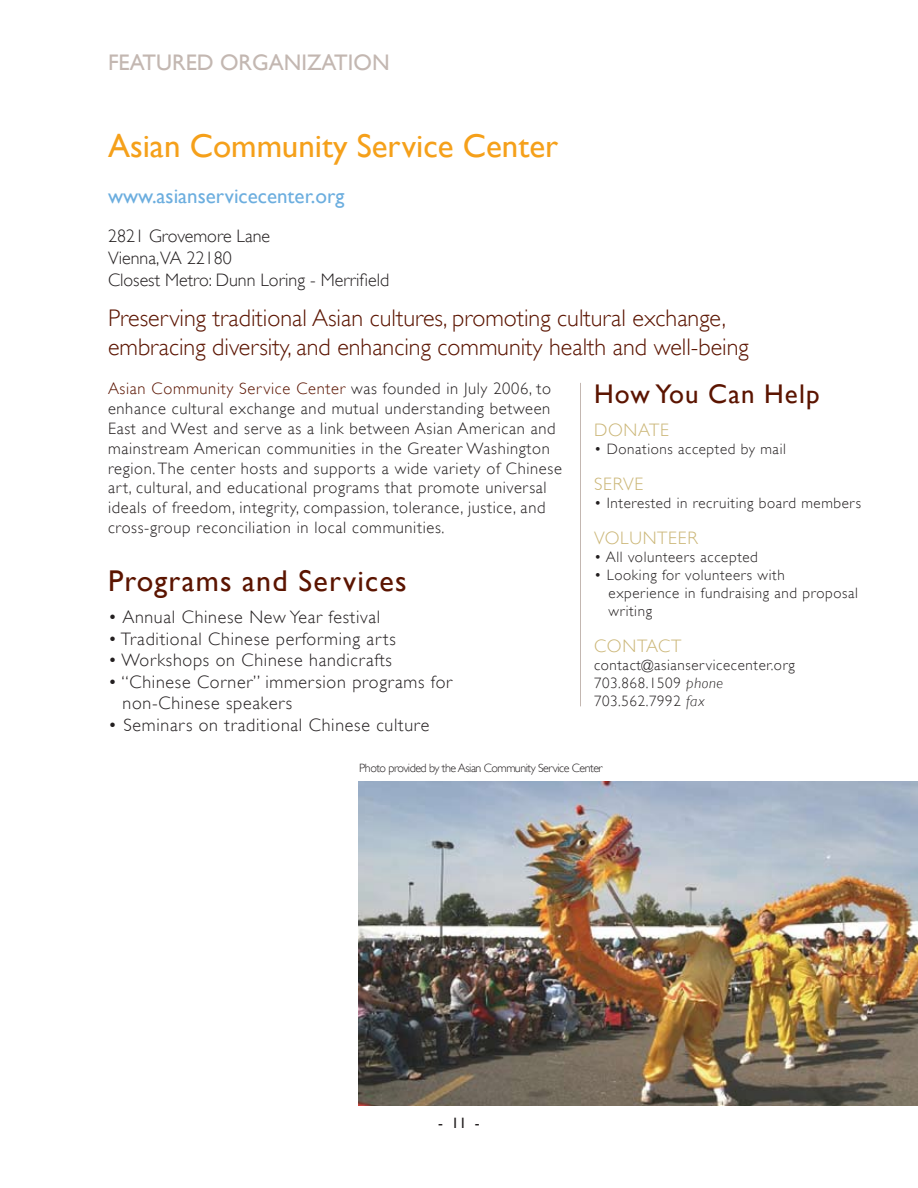
<style>
.page{position:relative;width:918px;height:1188px;background:#fff}
.page>*{position:absolute;margin:0;border:0;box-sizing:border-box;transform-origin:0 0}
.t1{font:33px "Gill Sans";color:#f5a01a}
.t2{font:30px "Gill Sans";letter-spacing:.04em;color:#5b1400}
.t3{font:27px "Gill Sans";letter-spacing:.04em;color:#5b1400}
.t4{font:300 24px/28.8px "Gill Sans";color:#5b1400}
.t5{font:22.5px "Gill Sans";color:#c3b7b1}
.t6{font:21px "Gill Sans";color:#6caedf}
.t7{font:300 18px/21.6px "Gill Sans";letter-spacing:.04em;color:#231f20}
.t8{font:300 18px/21.6px "Gill Sans";color:#231f20}
.t9{font:300 18px "Gill Sans";letter-spacing:.04em;color:#cbb677}
.t10{font:300 16.5px/19.8px "Gill Sans";letter-spacing:.04em;color:#231f20}
.t11{font:300 15px/18px "Gill Sans";letter-spacing:.04em;color:#231f20}
.t12{font:15px "Gill Sans";color:#231f20}
.t13{font:300 12px "Gill Sans";letter-spacing:-.04em;color:#231f20}
.s1{color:#5b1400}
.s2{font-style:italic}
</style>
<div class="page">
<hr style="left:580px;top:383px;width:1px;height:323px;background:#c3b7b1">
<img style="left:358px;top:782px;width:560px;height:324px">
<h3 class="t5" style="left:108px;top:49px;width:283px">FEATURED ORGANIZATION</h3>
<h1 class="t1" style="left:108px;top:127px;width:452px">Asian Community Service Center</h1>
<p class="t6" style="left:108px;top:184px;width:238px">www.asianservicecenter.org</p>
<p class="t8" style="left:108px;top:225px;width:283px">2821 Grovemore Lane<br>Vienna,VA 22180<br>Closest Metro: Dunn Loring - Merrifield</p>
<h3 class="t4" style="left:108px;top:304px;width:642px">Preserving traditional Asian cultures, promoting cultural exchange, embracing diversity, and enhancing community health and well-being</h3>
<p class="t10" style="left:108px;top:379px;width:455px"><span class="s1">Asian Community Service Center</span> was founded in July 2006, to enhance cultural exchange and mutual understanding between East and West and serve as a link between Asian American and mainstream American communities in the Greater Washington region. The center hosts and supports a wide variety of Chinese art, cultural, and educational programs that promote universal ideals of freedom, integrity, compassion, tolerance, justice, and cross-group reconciliation in local communities.</p>
<h3 class="t3" style="left:594px;top:378px;width:227px">How You Can Help</h3>
<p class="t9" style="left:594px;top:419px;width:76px">DONATE</p>
<p class="t11" style="left:594px;top:440px;width:193px">• Donations accepted by mail</p>
<p class="t9" style="left:594px;top:473px;width:51px">SERVE</p>
<p class="t11" style="left:594px;top:494px;width:269px">• Interested in recruiting board members</p>
<p class="t9" style="left:594px;top:527px;width:105px">VOLUNTEER</p>
<p class="t11" style="left:594px;top:548px;width:165px">• All volunteers accepted</p>
<p class="t11" style="left:609px;top:566px;width:251px;text-indent:-15px">• Looking for volunteers with experience in fundraising and proposal writing</p>
<p class="t9" style="left:594px;top:635px;width:89px">CONTACT</p>
<p class="t11" style="left:594px;top:656px;width:203px">contact@asianservicecenter.org<br>703.868.1509 <span class="s2">phone<br></span>703.562.7992 <span class="s2">fax</span></p>
<h2 class="t2" style="left:108px;top:563px;width:300px">Programs and Services</h2>
<p class="t7" style="left:108px;top:606px;width:274px">• Annual Chinese New Year festival</p>
<p class="t7" style="left:108px;top:628px;width:289px">• Traditional Chinese performing arts</p>
<p class="t7" style="left:108px;top:649px;width:285px">• Workshops on Chinese handicrafts</p>
<p class="t7" style="left:123px;top:671px;width:331px;text-indent:-15px">• “Chinese Corner” immersion programs for non-Chinese speakers</p>
<p class="t7" style="left:108px;top:714px;width:323px">• Seminars on traditional Chinese culture</p>
<p class="t13" style="left:359px;top:761px;width:245px">Photo provided by the Asian Community Service Center</p>
<p class="t12" style="left:438px;top:1114px;width:43px">- 11 -</p>
</div>
